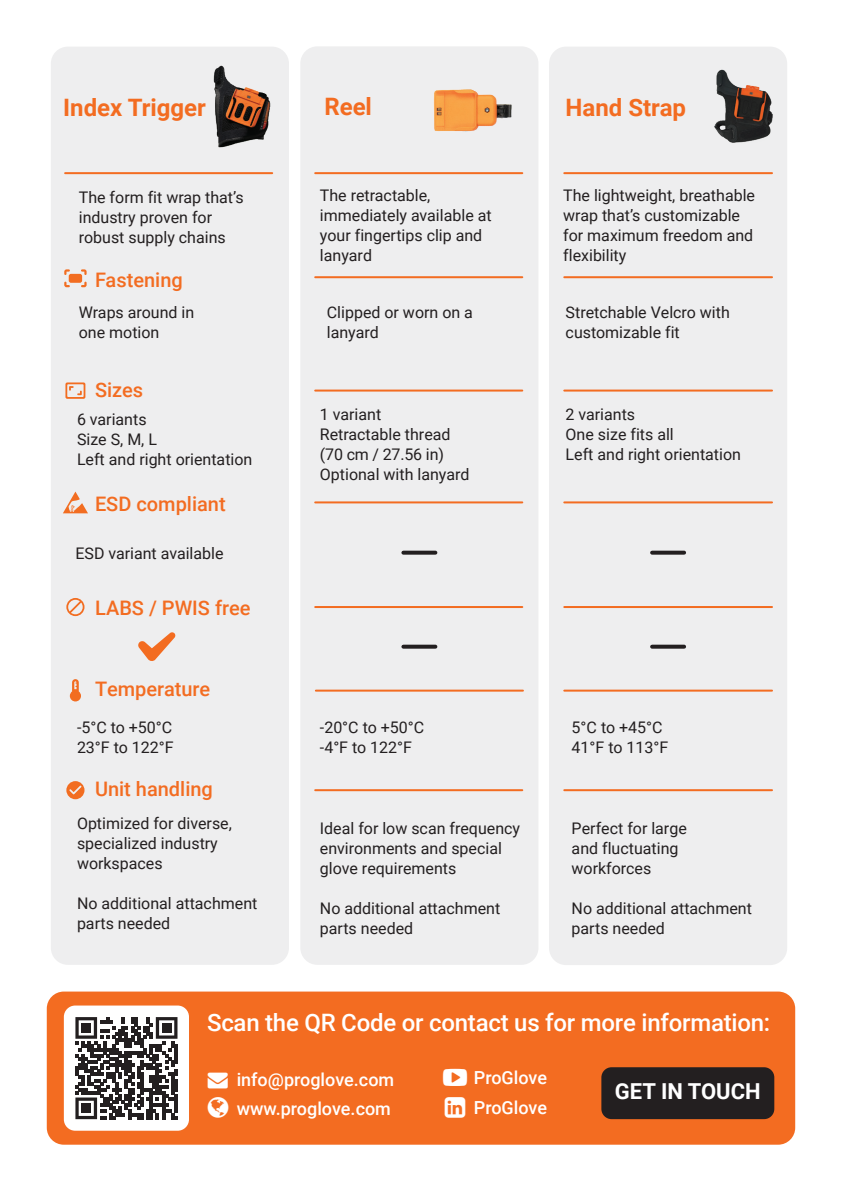
<style>
.page{position:relative;width:842px;height:1191px;background:#fff}
.page>*{position:absolute;margin:0;border:0;box-sizing:border-box;transform-origin:0 0}
.Side_Information_Tex{font:500 24px "Roboto";letter-spacing:-.01em;color:#fff}
.Einf__Abs{font:700 24px "Roboto";color:#f36c21}
.t1{font:700 22px "Roboto";color:#fff}
.Einf__Abs-2{font:500 20px "Roboto";color:#f36c21}
.Running_Text__9pt__b{font:500 18px "Roboto";color:#fff}
.Einf__Abs-3{font:16px/20px "Roboto";color:#231f20}
</style>
<div class="page">
<div style="left:47px;top:991px;width:748px;height:153px;background:#f36c21;border-radius:17px"></div>
<div style="left:64px;top:1005px;width:125px;height:125px;background:#fff;border-radius:11px"></div>
<div style="left:51px;top:47px;width:238px;height:917px;background:#eeeeef;border-radius:17px"></div>
<div style="left:549px;top:47px;width:238px;height:918px;background:#eeeeef;border-radius:17px"></div>
<div style="left:300px;top:46px;width:238px;height:918px;background:#eeeeef;border-radius:17px"></div>
<svg style="left:403px;top:550px;width:32px;height:4px"></svg>
<hr style="left:315px;top:276px;width:207px;height:2px;background:#f36c21">
<hr style="left:564px;top:276px;width:208px;height:2px;background:#f36c21">
<hr style="left:564px;top:501px;width:208px;height:2px;background:#f36c21">
<hr style="left:564px;top:606px;width:208px;height:2px;background:#f36c21">
<hr style="left:564px;top:689px;width:208px;height:2px;background:#f36c21">
<hr style="left:564px;top:389px;width:208px;height:2px;background:#f36c21">
<hr style="left:564px;top:789px;width:208px;height:2px;background:#f36c21">
<hr style="left:315px;top:501px;width:207px;height:2px;background:#f36c21">
<hr style="left:315px;top:606px;width:207px;height:2px;background:#f36c21">
<hr style="left:316px;top:689px;width:207px;height:2px;background:#f36c21">
<hr style="left:315px;top:389px;width:207px;height:2px;background:#f36c21">
<hr style="left:315px;top:789px;width:207px;height:2px;background:#f36c21">
<svg style="left:65px;top:382px;width:20px;height:17px"></svg>
<svg style="left:63px;top:491px;width:25px;height:22px"></svg>
<svg style="left:64px;top:269px;width:23px;height:18px"></svg>
<svg style="left:70px;top:679px;width:11px;height:22px"></svg>
<svg style="left:66px;top:598px;width:18px;height:18px"></svg>
<svg style="left:66px;top:781px;width:18px;height:18px"></svg>
<img style="left:213px;top:66px;width:58px;height:82px">
<img style="left:714px;top:69px;width:59px;height:74px">
<img style="left:433px;top:89px;width:79px;height:43px">
<hr style="left:315px;top:172px;width:207px;height:2px;background:#f36c21">
<hr style="left:564px;top:172px;width:208px;height:2px;background:#f36c21">
<div style="left:601px;top:1067px;width:173px;height:52px;background:#231f20;border-radius:10px"></div>
<svg style="left:75px;top:1017px;width:102px;height:102px"></svg>
<div style="left:82px;top:1023px;width:9px;height:9px;background:#231f20"></div>
<div style="left:162px;top:1023px;width:9px;height:9px;background:#231f20"></div>
<div style="left:82px;top:1103px;width:9px;height:10px;background:#231f20"></div>
<svg style="left:138px;top:632px;width:38px;height:29px"></svg>
<svg style="left:652px;top:550px;width:32px;height:4px"></svg>
<svg style="left:403px;top:644px;width:32px;height:4px"></svg>
<svg style="left:652px;top:644px;width:32px;height:4px"></svg>
<hr style="left:65px;top:172px;width:207px;height:2px;background:#f36c21">
<p class="Einf__Abs" style="left:63px;top:91px;width:144px">Index Trigger</p>
<p class="Einf__Abs" style="left:324px;top:90px;width:49px">Reel</p>
<p class="Einf__Abs" style="left:566px;top:91px;width:122px">Hand Strap</p>
<p class="Einf__Abs-3" style="left:79px;top:186px;width:166px">The form fit wrap that’s industry proven for robust supply chains</p>
<p class="Einf__Abs-3" style="left:320px;top:185px;width:173px">The retractable, immediately available at your fingertips clip and lanyard</p>
<p class="Einf__Abs-3" style="left:563px;top:185px;width:193px">The lightweight, breathable wrap that’s customizable for maximum freedom and flexibility</p>
<p class="Einf__Abs-2" style="left:95px;top:265px;width:89px">Fastening</p>
<p class="Einf__Abs-3" style="left:79px;top:302px;width:117px">Wraps around in</p>
<p class="Einf__Abs-3" style="left:79px;top:322px;width:82px">one motion</p>
<p class="Einf__Abs-2" style="left:95px;top:376px;width:50px">Sizes</p>
<p class="Einf__Abs-3" style="left:77px;top:409px;width:71px">6 variants</p>
<p class="Einf__Abs-3" style="left:77px;top:429px;width:82px">Size S, M, L</p>
<p class="Einf__Abs-3" style="left:77px;top:449px;width:177px">Left and right orientation</p>
<p class="Einf__Abs-2" style="left:95px;top:489px;width:132px">ESD compliant</p>
<p class="Einf__Abs-3" style="left:75px;top:542px;width:150px">ESD variant available</p>
<p class="Einf__Abs-2" style="left:95px;top:593px;width:157px">LABS / PWIS free</p>
<p class="Einf__Abs-2" style="left:95px;top:675px;width:117px">Temperature</p>
<p class="Einf__Abs-3" style="left:77px;top:716px;width:97px">-5°C to +50°C</p>
<p class="Einf__Abs-3" style="left:77px;top:736px;width:98px">23°F to 122°F</p>
<p class="Einf__Abs-2" style="left:95px;top:774px;width:119px">Unit handling</p>
<p class="Einf__Abs-3" style="left:77px;top:812px;width:156px">Optimized for diverse, specialized industry workspaces</p>
<p class="Einf__Abs-3" style="left:77px;top:892px;width:182px">No additional attachment parts needed</p>
<p class="Einf__Abs-3" style="left:327px;top:302px;width:148px">Clipped or worn on a lanyard</p>
<p class="Einf__Abs-3" style="left:320px;top:404px;width:63px">1 variant</p>
<p class="Einf__Abs-3" style="left:320px;top:424px;width:132px">Retractable thread</p>
<p class="Einf__Abs-3" style="left:320px;top:444px;width:125px">(70 cm / 27.56 in)</p>
<p class="Einf__Abs-3" style="left:320px;top:464px;width:151px">Optional with lanyard</p>
<p class="Einf__Abs-3" style="left:566px;top:302px;width:166px">Stretchable Velcro with customizable fit</p>
<p class="Einf__Abs-3" style="left:566px;top:404px;width:71px">2 variants</p>
<p class="Einf__Abs-3" style="left:566px;top:424px;width:110px">One size fits all</p>
<p class="Einf__Abs-3" style="left:566px;top:444px;width:177px">Left and right orientation</p>
<p class="Einf__Abs-3" style="left:320px;top:716px;width:106px">-20°C to +50°C</p>
<p class="Einf__Abs-3" style="left:320px;top:736px;width:94px">-4°F to 122°F</p>
<p class="Einf__Abs-3" style="left:320px;top:817px;width:202px">Ideal for low scan frequency environments and special</p>
<p class="Einf__Abs-3" style="left:320px;top:857px;width:138px">glove requirements</p>
<p class="Einf__Abs-3" style="left:320px;top:897px;width:182px">No additional attachment parts needed</p>
<p class="Einf__Abs-3" style="left:572px;top:716px;width:92px">5°C to +45°C</p>
<p class="Einf__Abs-3" style="left:572px;top:736px;width:98px">41°F to 113°F</p>
<p class="Einf__Abs-3" style="left:572px;top:817px;width:117px">Perfect for large</p>
<p class="Einf__Abs-3" style="left:572px;top:837px;width:108px">and fluctuating</p>
<p class="Einf__Abs-3" style="left:572px;top:857px;width:81px">workforces</p>
<p class="Einf__Abs-3" style="left:572px;top:897px;width:182px">No additional attachment parts needed</p>
<p class="Side_Information_Tex" style="left:207px;top:1005px;width:565px">Scan the QR Code or contact us for more information:</p>
<p class="Running_Text__9pt__b" style="left:237px;top:1066px;width:159px">info@proglove.com</p>
<p class="Running_Text__9pt__b" style="left:237px;top:1096px;width:156px">www.proglove.com</p>
<p class="Running_Text__9pt__b" style="left:474px;top:1065px;width:75px">ProGlove</p>
<p class="Running_Text__9pt__b" style="left:474px;top:1094px;width:75px">ProGlove</p>
<p class="t1" style="left:615px;top:1075px;width:147px">GET IN TOUCH</p>
</div>
